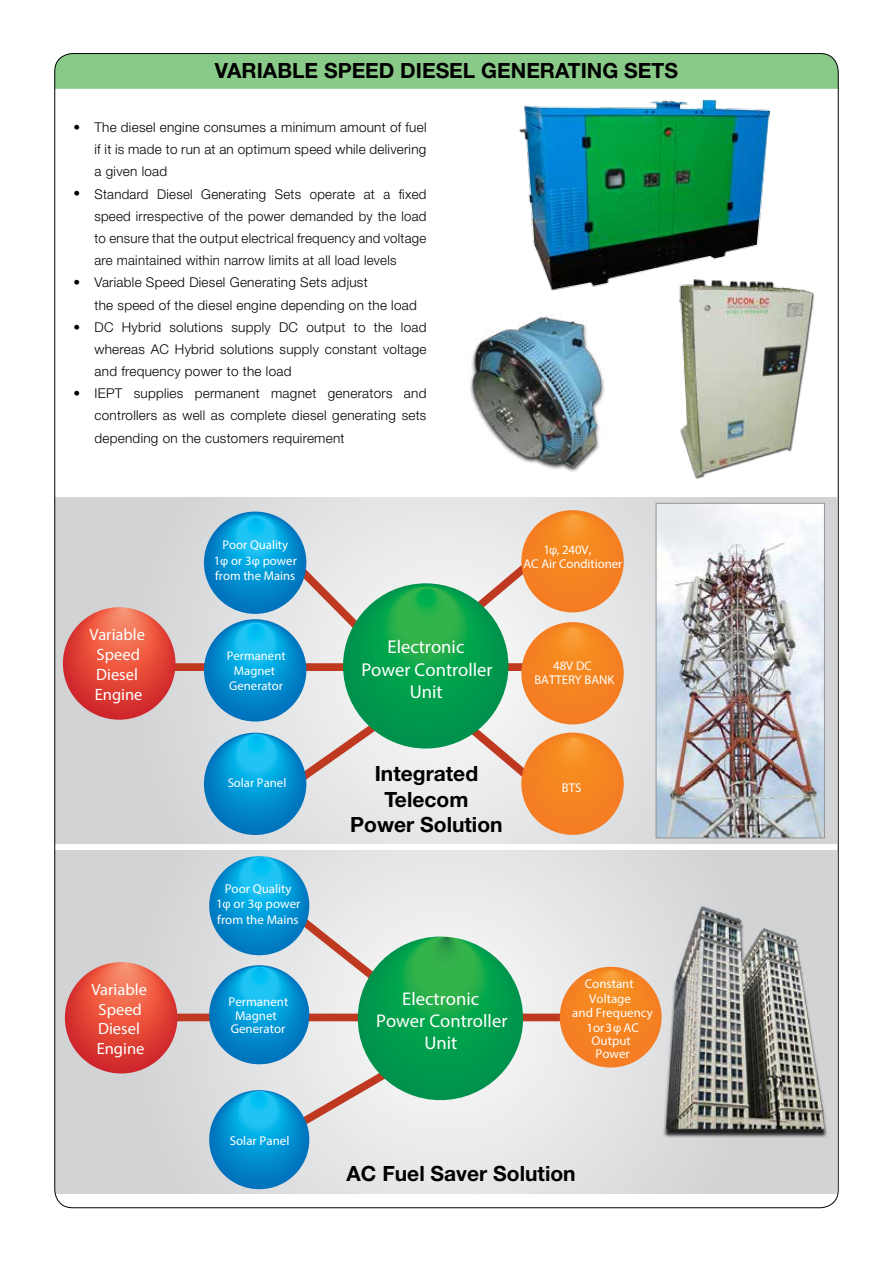
<style>
.page{position:relative;width:893px;height:1263px;background:#fff}
.page>*{position:absolute;margin:0;border:0;box-sizing:border-box;transform-origin:0 0}
.t1{font:700 21px/25.2px "Helvetica Neue";color:#000;text-align:center}
.t2{font:700 condensed 18.6px/22.4px "Helvetica";color:#fff;text-align:center}
.t3{font:700 condensed 18.45px/22px "Helvetica";color:#fff;text-align:center}
.t4{font:700 condensed 16.5px/19.8px "Helvetica";color:#fff;text-align:center}
.t5{font:700 condensed 16.35px/19.5px "Helvetica";color:#fff;text-align:center}
.t6{font:300 13.5px/22.2px "Helvetica Neue";letter-spacing:.02em;color:#000;text-align:justify}
.t7{font:700 condensed 13.05px/15.6px "Helvetica";color:#fff}
.t8{font:700 condensed 12.9px/13.8px "Helvetica";color:#fff;text-align:center}
.t9{font:700 condensed 12.75px/15.3px "Helvetica";color:#fff;text-align:center}
.t10{font:11.4px "Myriad Pro";color:#fff}
.s1{font-family:"Myriad Pro";font-weight:400;font-stretch:normal}
</style>
<div class="page">
<div style="left:55px;top:54px;width:783px;height:35px;background:#8aca88"></div>
<img style="left:497px;top:75px;width:284px;height:211px">
<img style="left:470px;top:286px;width:135px;height:186px">
<svg style="left:56px;top:498px;width:780px;height:346px;background:#dcddde"></svg>
<svg style="left:287px;top:556px;width:84px;height:84px;background:#e4d9d7"></svg>
<svg style="left:462px;top:544px;width:89px;height:78px"></svg>
<svg style="left:289px;top:708px;width:107px;height:82px;background:#e5dad9"></svg>
<svg style="left:448px;top:707px;width:101px;height:89px"></svg>
<div style="left:148px;top:663px;width:410px;height:8px;background:#be391f"></div>
<img style="left:658px;top:505px;width:165px;height:331px">
<div style="left:656px;top:503px;width:169px;height:335px;border:1px solid #939598"></div>
<svg style="left:343px;top:583px;width:165px;height:165px;background:#0aa04c"></svg>
<svg style="left:204px;top:512px;width:102px;height:102px;background:#0595d4"></svg>
<svg style="left:204px;top:619px;width:102px;height:102px;background:#0595d4"></svg>
<svg style="left:204px;top:733px;width:102px;height:102px;background:#0594d4"></svg>
<svg style="left:521px;top:510px;width:103px;height:102px;background:#f58524"></svg>
<svg style="left:521px;top:622px;width:103px;height:102px;background:#f58524"></svg>
<svg style="left:521px;top:733px;width:103px;height:102px;background:#f58524"></svg>
<svg style="left:63px;top:607px;width:112px;height:113px;background:#e34c3d"></svg>
<svg style="left:56px;top:850px;width:780px;height:343px;background:#dadbdc"></svg>
<div style="left:162px;top:1013px;width:410px;height:8px;background:#be391f"></div>
<svg style="left:65px;top:962px;width:112px;height:111px;background:#e0685c"></svg>
<svg style="left:209px;top:856px;width:314px;height:333px;background:#87c4c1"></svg>
<svg style="left:560px;top:967px;width:80px;height:100px;background:#f39441"></svg>
<img style="left:640px;top:899px;width:197px;height:269px">
<img style="left:661px;top:251px;width:154px;height:228px">
<h1 class="t1" style="left:215px;top:58px;width:464px">VARIABLE SPEED DIESEL GENERATING SETS</h1>
<p class="t6" style="left:95px;top:116px;width:333px;text-indent:-21px">• The diesel engine consumes a minimum amount of fuel if it is made to run at an optimum speed while delivering a given load</p>
<p class="t6" style="left:94px;top:182px;width:333px;text-indent:-21px">• Standard Diesel Generating Sets operate at a fixed speed irrespective of the power demanded by the load to ensure that the output electrical frequency and voltage are maintained within narrow limits at all load levels</p>
<p class="t6" style="left:95px;top:271px;width:324px;text-indent:-21px">• Variable Speed Diesel Generating Sets adjust<br>the speed of the diesel engine depending on the load</p>
<p class="t6" style="left:95px;top:315px;width:333px;text-indent:-21px">• DC Hybrid solutions supply DC output to the load whereas AC Hybrid solutions supply constant voltage and frequency power to the load</p>
<p class="t6" style="left:95px;top:382px;width:333px;text-indent:-21px">• IEPT supplies permanent magnet generators and controllers as well as complete diesel generating sets depending on the customers requirement</p>
<p class="t4" style="left:89px;top:625px;width:57px">Variable<br>Speed<br>Diesel<br>Engine</p>
<p class="t7" style="left:88px;top:636px;width:45px">Variable<br>Speed<br>Diesel<br>Engine</p>
<p class="t5" style="left:91px;top:979px;width:57px">Variable<br>Speed<br>Diesel<br>Engine</p>
<p class="t9" style="left:214px;top:537px;width:84px">Poor Quality<br>1<span class="s1">φ</span> or 3<span class="s1">φ</span> power from the Mains</p>
<p class="t9" style="left:227px;top:648px;width:60px">Permanent<br>Magnet<br>Generator</p>
<p class="t9" style="left:228px;top:775px;width:60px">Solar Panel</p>
<p class="t8" style="left:216px;top:881px;width:86px;line-height:15.5px">Poor Quality<br>1<span class="s1">φ</span> or 3<span class="s1">φ</span> power from the Mains</p>
<p class="t8" style="left:228px;top:995px;width:61px">Permanent<br>Magnet<br>Generator</p>
<p class="t8" style="left:230px;top:1134px;width:61px">Solar Panel</p>
<p class="t9" style="left:523px;top:543px;width:100px;line-height:13.8px;text-align:left;text-indent:20px">1 , 240V,<br>AC Air Conditioner</p>
<p class="t9" style="left:549px;top:542px;width:10px">φ</p>
<h2 class="t2" style="left:361px;top:636px;width:133px">Electronic<br>Power Controller<br>Unit</h2>
<h1 class="t1" style="left:350px;top:761px;width:154px">Integrated<br>Telecom<br>Power Solution</h1>
<p class="t9" style="left:534px;top:658px;width:82px;line-height:13.8px">48V DC<br>BATTERY BANK</p>
<p class="t9" style="left:562px;top:780px;width:21px">BTS</p>
<h3 class="t3" style="left:376px;top:987px;width:133px">Electronic<br>Power Controller<br>Unit</h3>
<p class="t8" style="left:572px;top:977px;width:82px">Constant<br>Voltage<br>and Frequency<br>1or φ AC<br>Output<br>Power</p>
<p class="t10" style="left:624px;top:1010px;width:9px">φ</p>
<p class="t8" style="left:605px;top:1020px;width:8px">3</p>
<h1 class="t1" style="left:347px;top:1160px;width:231px">AC Fuel Saver Solution</h1>
</div>
